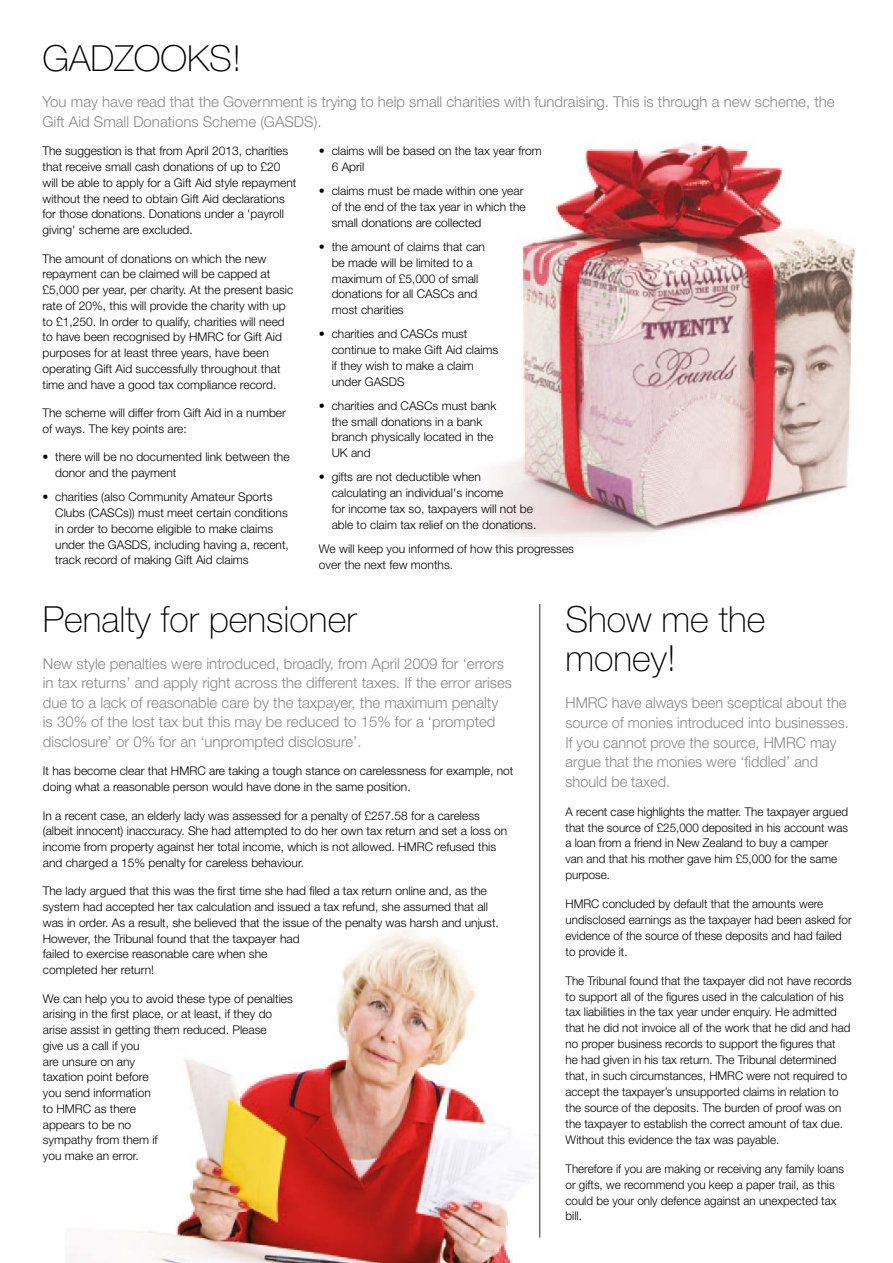
<style>
.page{position:relative;width:893px;height:1263px;background:#fff}
.page>*{position:absolute;margin:0;border:0;box-sizing:border-box;transform-origin:0 0}
.t1{font:100 36px/39.2px "Helvetica Neue";color:#000}
.t2{font:300 15px/19.5px "Helvetica Neue";color:#878787}
.t3{font:300 12px/15.8px "Helvetica Neue";color:#000}
</style>
<div class="page">
<img style="left:70px;top:928px;width:469px;height:335px">
<img style="left:487px;top:142px;width:369px;height:395px">
<hr style="left:539px;top:604px;width:1px;height:633px;background:#706f6f">
<h1 class="t1" style="left:43px;top:39px;width:200px">GADZOOKS!</h1>
<p class="t2" style="left:43px;top:92px;width:794px">You may have read that the Government is trying to help small charities with fundraising. This is through a new scheme, the<br>Gift Aid Small Donations Scheme (GASDS).</p>
<p class="t3" style="left:43px;top:143px;width:255px">The suggestion is that from April 2013, charities that receive small cash donations of up to £20 will be able to apply for a Gift Aid style repayment without the need to obtain Gift Aid declarations for those donations. Donations under a 'payroll giving' scheme are excluded.</p>
<p class="t3" style="left:43px;top:250px;width:252px">The amount of donations on which the new repayment can be claimed will be capped at £5,000 per year, per charity. At the present basic rate of 20%, this will provide the charity with up to £1,250. In order to qualify, charities will need to have been recognised by HMRC for Gift Aid purposes for at least three years, have been operating Gift Aid successfully throughout that time and have a good tax compliance record.</p>
<p class="t3" style="left:43px;top:405px;width:245px">The scheme will differ from Gift Aid in a number of ways. The key points are:</p>
<p class="t3" style="left:55px;top:449px;width:236px;text-indent:-13px">• there will be no documented link between the donor and the payment</p>
<p class="t3" style="left:55px;top:489px;width:235px;text-indent:-13px">• charities (also Community Amateur Sports Clubs (CASCs)) must meet certain conditions in order to become eligible to make claims under the GASDS, including having a, recent, track record of making Gift Aid claims</p>
<p class="t3" style="left:332px;top:143px;width:212px;text-indent:-13px">• claims will be based on the tax year from<br>6 April</p>
<p class="t3" style="left:332px;top:183px;width:196px;text-indent:-13px">• claims must be made within one year of the end of the tax year in which the small donations are collected</p>
<p class="t3" style="left:332px;top:239px;width:155px;text-indent:-13px">• the amount of claims that can be made will be limited to a maximum of £5,000 of small donations for all CASCs and most charities</p>
<p class="t3" style="left:332px;top:326px;width:168px;text-indent:-13px">• charities and CASCs must continue to make Gift Aid claims if they wish to make a claim under GASDS</p>
<p class="t3" style="left:332px;top:397px;width:166px;text-indent:-13px">• charities and CASCs must bank the small donations in a bank branch physically located in the<br>UK and</p>
<p class="t3" style="left:332px;top:469px;width:206px;text-indent:-13px">• gifts are not deductible when calculating an individual's income<br>for income tax so, taxpayers will not be able to claim tax relief on the donations.</p>
<p class="t3" style="left:319px;top:540px;width:257px">We will keep you informed of how this progresses over the next few months.</p>
<h1 class="t1" style="left:566px;top:600px;width:202px">Show me the money!</h1>
<p class="t2" style="left:566px;top:693px;width:285px">HMRC have always been sceptical about the source of monies introduced into businesses.<br>If you cannot prove the source, HMRC may argue that the monies were ‘fiddled’ and should be taxed.</p>
<p class="t3" style="left:566px;top:803px;width:284px">A recent case highlights the matter. The taxpayer argued that the source of £25,000 deposited in his account was a loan from a friend in New Zealand to buy a camper van and that his mother gave him £5,000 for the same purpose.</p>
<p class="t3" style="left:566px;top:895px;width:288px">HMRC concluded by default that the amounts were undisclosed earnings as the taxpayer had been asked for evidence of the source of these deposits and had failed to provide it.</p>
<p class="t3" style="left:566px;top:972px;width:288px">The Tribunal found that the taxpayer did not have records to support all of the figures used in the calculation of his tax liabilities in the tax year under enquiry. He admitted that he did not invoice all of the work that he did and had no proper business records to support the figures that<br>he had given in his tax return. The Tribunal determined that, in such circumstances, HMRC were not required to accept the taxpayer’s unsupported claims in relation to the source of the deposits. The burden of proof was on the taxpayer to establish the correct amount of tax due.<br>Without this evidence the tax was payable.</p>
<p class="t3" style="left:566px;top:1160px;width:280px">Therefore if you are making or receiving any family loans or gifts, we recommend you keep a paper trail, as this could be your only defence against an unexpected tax bill.</p>
<h1 class="t1" style="left:43px;top:600px;width:315px">Penalty for pensioner</h1>
<p class="t2" style="left:43px;top:653px;width:471px">New style penalties were introduced, broadly, from April 2009 for ‘errors in tax returns’ and apply right across the different taxes. If the error arises due to a lack of reasonable care by the taxpayer, the maximum penalty<br>is 30% of the lost tax but this may be reduced to 15% for a ‘prompted disclosure’ or 0% for an ‘unprompted disclosure’.</p>
<p class="t3" style="left:43px;top:763px;width:472px">It has become clear that HMRC are taking a tough stance on carelessness for example, not doing what a reasonable person would have done in the same position.</p>
<p class="t3" style="left:43px;top:807px;width:466px">In a recent case, an elderly lady was assessed for a penalty of £257.58 for a careless (albeit innocent) inaccuracy. She had attempted to do her own tax return and set a loss on income from property against her total income, which is not allowed. HMRC refused this and charged a 15% penalty for careless behaviour.</p>
<p class="t3" style="left:43px;top:883px;width:458px">The lady argued that this was the first time she had filed a tax return online and, as the system had accepted her tax calculation and issued a tax refund, she assumed that all was in order. As a result, she believed that the issue of the penalty was harsh and unjust.<br>However, the Tribunal found that the taxpayer had<br>failed to exercise reasonable care when she<br>completed her return!</p>
<p class="t3" style="left:43px;top:990px;width:252px">We can help you to avoid these type of penalties arising in the first place, or at least, if they do arise assist in getting them reduced. Please<br>give us a call if you<br>are unsure on any<br>taxation point before<br>you send information<br>to HMRC as there<br>appears to be no<br>sympathy from them if<br>you make an error.</p>
</div>
